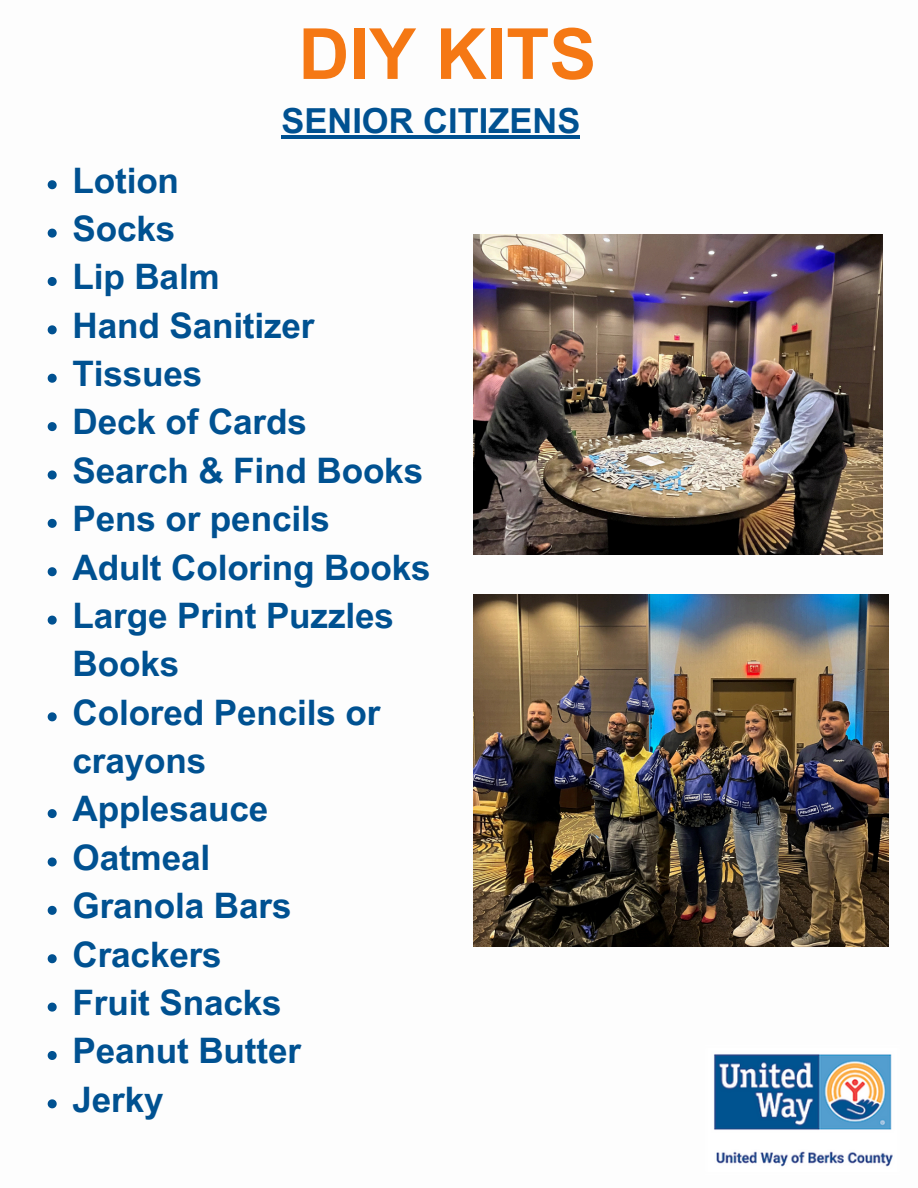
<style>
.page{position:relative;width:918px;height:1188px;background:#fff}
.page>*{position:absolute;margin:0;border:0;box-sizing:border-box;transform-origin:0 0}
.t1{font:700 70.5px "Arial MT Pro";color:#f57814}
.t2{font:700 35.1px/48.3px "Arial MT Pro";letter-spacing:-.005em;color:#005191}
.t3{font:700 34.5px "Arial MT Pro";color:#005191}
</style>
<div class="page">
<img style="left:473px;top:594px;width:415px;height:352px">
<img style="left:473px;top:235px;width:410px;height:319px">
<img style="left:713px;top:1054px;width:180px;height:113px">
<svg style="left:48px;top:180px;width:9px;height:9px"></svg>
<svg style="left:48px;top:229px;width:9px;height:9px"></svg>
<svg style="left:48px;top:277px;width:9px;height:9px"></svg>
<svg style="left:48px;top:325px;width:9px;height:9px"></svg>
<svg style="left:48px;top:374px;width:9px;height:9px"></svg>
<svg style="left:48px;top:422px;width:9px;height:9px"></svg>
<svg style="left:48px;top:470px;width:9px;height:9px"></svg>
<svg style="left:48px;top:519px;width:9px;height:9px"></svg>
<svg style="left:48px;top:567px;width:9px;height:9px"></svg>
<svg style="left:48px;top:616px;width:9px;height:9px"></svg>
<svg style="left:48px;top:712px;width:9px;height:9px"></svg>
<svg style="left:48px;top:809px;width:9px;height:9px"></svg>
<svg style="left:48px;top:857px;width:9px;height:9px"></svg>
<svg style="left:48px;top:906px;width:9px;height:9px"></svg>
<svg style="left:48px;top:954px;width:9px;height:9px"></svg>
<svg style="left:48px;top:1003px;width:9px;height:9px"></svg>
<svg style="left:48px;top:1051px;width:9px;height:9px"></svg>
<svg style="left:48px;top:1099px;width:9px;height:9px"></svg>
<hr style="left:281px;top:135px;width:299px;height:4px;background:#005191">
<p class="t1" style="left:299px;top:28px;width:299px">DIY KITS</p>
<p class="t3" style="left:281px;top:108px;width:300px">SENIOR CITIZENS</p>
<p class="t2" style="left:73px;top:161px;width:108px">Lotion</p>
<p class="t2" style="left:73px;top:209px;width:104px">Socks</p>
<p class="t2" style="left:73px;top:257px;width:149px">Lip Balm</p>
<p class="t2" style="left:73px;top:306px;width:244px">Hand Sanitizer</p>
<p class="t2" style="left:73px;top:354px;width:131px">Tissues</p>
<p class="t2" style="left:73px;top:402px;width:236px">Deck of Cards</p>
<p class="t2" style="left:73px;top:451px;width:352px">Search &amp; Find Books</p>
<p class="t2" style="left:73px;top:499px;width:259px">Pens or pencils</p>
<p class="t2" style="left:73px;top:548px;width:360px">Adult Coloring Books</p>
<p class="t2" style="left:73px;top:596px;width:323px">Large Print Puzzles<br>Books</p>
<p class="t2" style="left:73px;top:693px;width:309px">Colored Pencils or crayons</p>
<p class="t2" style="left:73px;top:789px;width:197px">Applesauce</p>
<p class="t2" style="left:73px;top:838px;width:139px">Oatmeal</p>
<p class="t2" style="left:73px;top:886px;width:221px">Granola Bars</p>
<p class="t2" style="left:73px;top:935px;width:151px">Crackers</p>
<p class="t2" style="left:73px;top:983px;width:211px">Fruit Snacks</p>
<p class="t2" style="left:73px;top:1031px;width:230px">Peanut Butter</p>
<p class="t2" style="left:73px;top:1080px;width:93px">Jerky</p>
</div>
